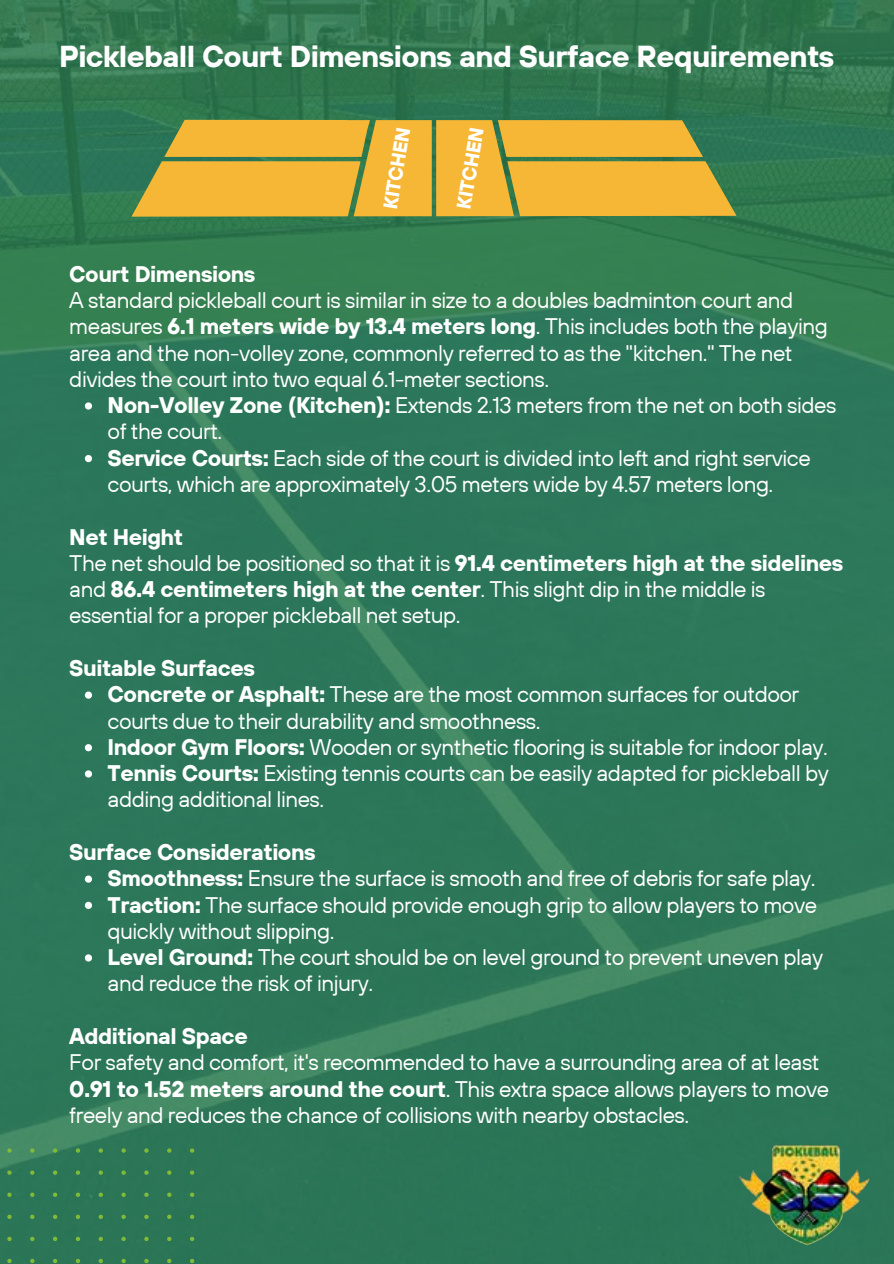
<style>
.page{position:relative;width:894px;height:1264px;background:#fff}
.page>*{position:absolute;margin:0;border:0;box-sizing:border-box;transform-origin:0 0}
.t1{font:700 30.15px "TT Hoves";letter-spacing:-.02em;color:#fff}
.t2{font:22.5px/26.2px "TT Hoves";letter-spacing:-.02em;color:#fff}
.t3{font:700 22.5px "TT Hoves";letter-spacing:-.02em;color:#fff}
.t4{font:700 19.65px "TT Hoves";color:#fff}
.s1{font-weight:700}
</style>
<div class="page">
<img style="left:0;top:0;width:893px;height:1263px">
<img style="left:736px;top:1143px;width:135px;height:102px">
<svg style="left:0;top:1148px;width:194px;height:115px;background:#2f7856"></svg>
<svg style="left:85px;top:402px;width:7px;height:7px"></svg>
<svg style="left:85px;top:455px;width:7px;height:7px"></svg>
<svg style="left:85px;top:691px;width:7px;height:7px"></svg>
<svg style="left:85px;top:744px;width:7px;height:7px"></svg>
<svg style="left:85px;top:770px;width:7px;height:7px"></svg>
<svg style="left:85px;top:875px;width:7px;height:7px"></svg>
<svg style="left:85px;top:901px;width:7px;height:8px"></svg>
<svg style="left:85px;top:954px;width:7px;height:7px"></svg>
<svg style="left:131px;top:120px;width:605px;height:97px;background:#d8ad3a"></svg>
<h2 class="t1" style="left:59px;top:37px;width:776px">Pickleball Court Dimensions and Surface Requirements</h2>
<p class="t4" style="left:377px;top:207px;width:84px;rotate:-80deg">KITCHEN</p>
<p class="t4" style="left:450px;top:207px;width:84px;rotate:-80deg">KITCHEN</p>
<p class="t2" style="left:69px;top:260px;width:759px"><span class="s1">Court Dimensions<br></span>A standard pickleball court is similar in size to a doubles badminton court and measures <span class="s1">6.1 meters wide by 13.4 meters long</span>. This includes both the playing area and the non-volley zone, commonly referred to as the "kitchen." The net divides the court into two equal 6.1-meter sections.</p>
<h1 class="t2" style="left:108px;top:392px;width:730px"><span class="s1">Non-Volley Zone (Kitchen):</span> Extends 2.13 meters from the net on both sides of the court.</h1>
<p class="t2" style="left:108px;top:444px;width:704px"><span class="s1">Service Courts:</span> Each side of the court is divided into left and right service courts, which are approximately 3.05 meters wide by 4.57 meters long.</p>
<p class="t2" style="left:69px;top:523px;width:775px"><span class="s1">Net Height<br></span>The net should be positioned so that it is <span class="s1">91.4 centimeters high at the sidelines </span>and <span class="s1">86.4 centimeters high at the center</span>. This slight dip in the middle is essential for a proper pickleball net setup.</p>
<p class="t3" style="left:69px;top:653px;width:187px">Suitable Surfaces</p>
<h3 class="t2" style="left:108px;top:681px;width:693px"><span class="s1">Concrete or Asphalt:</span> These are the most common surfaces for outdoor courts due to their durability and smoothness.</h3>
<p class="t2" style="left:108px;top:733px;width:721px"><span class="s1">Indoor Gym Floors:</span> Wooden or synthetic flooring is suitable for indoor play.</p>
<p class="t2" style="left:108px;top:759px;width:722px"><span class="s1">Tennis Courts:</span> Existing tennis courts can be easily adapted for pickleball by adding additional lines.</p>
<h3 class="t3" style="left:69px;top:837px;width:248px">Surface Considerations</h3>
<h2 class="t2" style="left:108px;top:864px;width:709px"><span class="s1">Smoothness:</span> Ensure the surface is smooth and free of debris for safe play.</h2>
<p class="t2" style="left:108px;top:891px;width:711px"><span class="s1">Traction:</span> The surface should provide enough grip to allow players to move quickly without slipping.</p>
<p class="t2" style="left:108px;top:943px;width:716px"><span class="s1">Level Ground:</span> The court should be on level ground to prevent uneven play and reduce the risk of injury.</p>
<p class="t2" style="left:69px;top:1022px;width:761px"><span class="s1">Additional Space<br></span>For safety and comfort, it's recommended to have a surrounding area of at least <span class="s1">0.91 to 1.52 meters around the court</span>. This extra space allows players to move freely and reduces the chance of collisions with nearby obstacles.</p>
</div>
